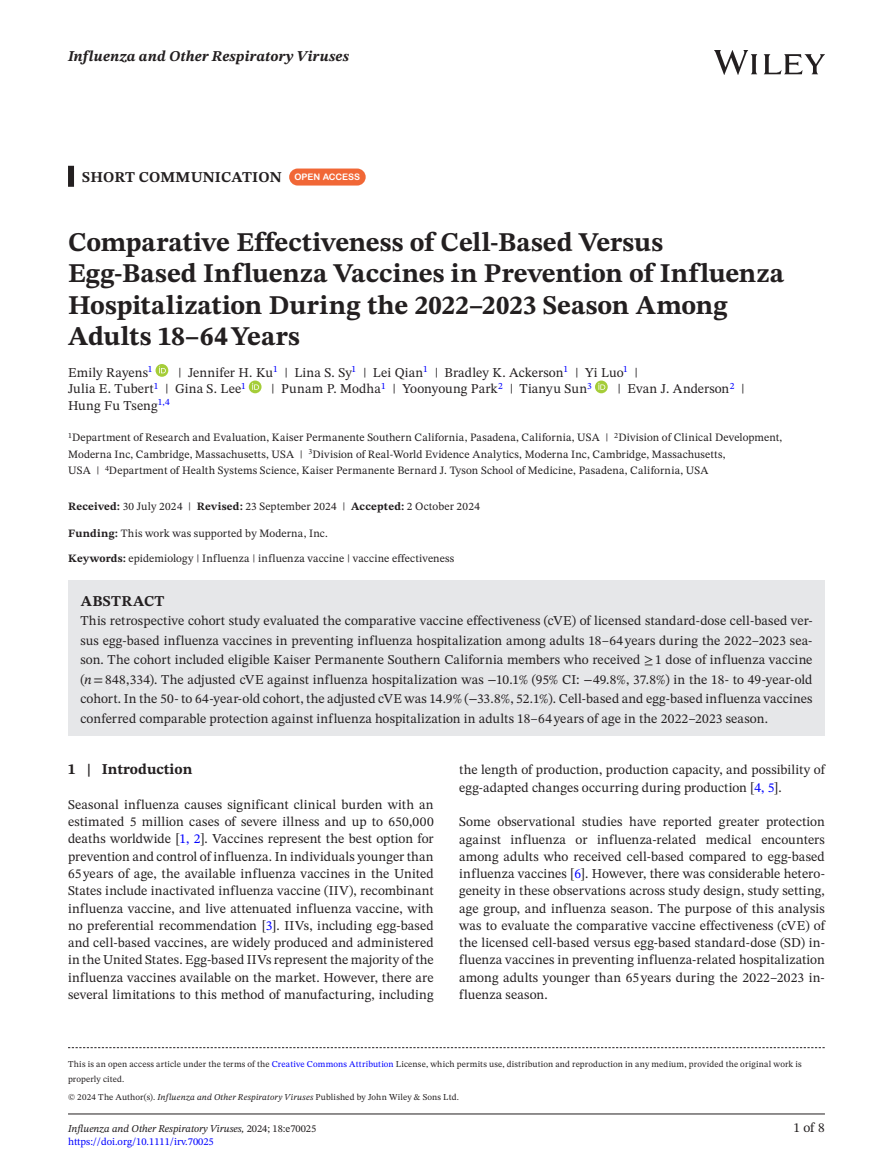
<style>
.page{position:relative;width:893px;height:1174px;background:#fff}
.page>*{position:absolute;margin:0;border:0;box-sizing:border-box;transform-origin:0 0}
.t1{font:700 27px/31.5px "STIX Two Text";color:#231f20}
.t2{font:700 15px "STIX Two Text";letter-spacing:.01em;color:#231f20}
.t3{font:italic 700 15px "STIX Two Text";letter-spacing:.01em;color:#231f20}
.t4{font:13.5px/17.2px "STIX Two Text";letter-spacing:.01em;color:#231f20;text-align:justify}
.t5{font:11.25px/16.5px "STIX Two Text";letter-spacing:.015em;color:#231f20}
.t6{font:italic 10.5px "STIX Two Text";color:#231f20}
.t7{font:10.5px "STIX Two Text";color:#00f}
.t8{font:9px/15px "STIX Two Text";letter-spacing:.02em;color:#231f20}
.s1{font-family:"Arial Rounded MT Bold";font-weight:400;font-size:9px;color:#fff}
.s2{font-weight:700}
.s3{font-family:"STIX"}
.s4{font-style:italic}
.s5{color:#00f}
.s6{font-style:normal}
</style>
<div class="page">
<hr style="left:68px;top:1113px;width:757px;height:1px;background:#231f20">
<img style="left:714px;top:51px;width:111px;height:23px">
<div style="left:68px;top:166px;width:6px;height:21px;background:#231f20"></div>
<div style="left:68px;top:580px;width:757px;height:43px;background:#e6e7e9"></div>
<div style="left:68px;top:599px;width:757px;height:137px;background:#e6e7e9"></div>
<div style="left:289px;top:168px;width:77px;height:17px;background:#f16736;border-radius:9px"></div>
<svg style="left:156px;top:364px;width:12px;height:13px"></svg>
<svg style="left:159px;top:366px;width:7px;height:7px"></svg>
<svg style="left:249px;top:380px;width:13px;height:13px"></svg>
<svg style="left:252px;top:383px;width:7px;height:7px"></svg>
<svg style="left:595px;top:380px;width:13px;height:13px"></svg>
<svg style="left:598px;top:383px;width:7px;height:7px"></svg>
<svg style="left:68px;top:1047px;width:757px;height:1px"></svg>
<p class="t3" style="left:68px;top:46px;width:283px">Influenza and Other Respiratory Viruses</p>
<p class="t2" style="left:82px;top:166px;width:280px">SHORT COMMUNICATION <span class="s1">OPEN ACCESS</span></p>
<h1 class="t1" style="left:68px;top:227px;width:717px">Comparative Effectiveness of Cell-Based Versus Egg-Based Influenza Vaccines in Prevention of Influenza Hospitalization During the 2022–2023 Season Among Adults 18–64Years</h1>
<p class="t4" style="left:68px;top:363px;width:86px">Emily Rayens<sup>1</sup></p>
<p class="t4" style="left:68px;top:364px;width:572px;line-height:16.5px;text-indent:110px">| Jennifer H. Ku<sup>1</sup> | Lina S. Sy<sup>1</sup> | Lei Qian<sup>1</sup> | Bradley K. Ackerson<sup>1</sup> | Yi Luo<sup>1</sup> |<br>Julia E. Tubert<sup>1</sup> | Gina S. Lee<sup>1</sup></p>
<p class="t4" style="left:271px;top:380px;width:322px">| Punam P. Modha<sup>1</sup> | Yoonyoung Park<sup>2</sup> | Tianyu Sun<sup>3</sup></p>
<p class="t4" style="left:617px;top:380px;width:129px">| Evan J. Anderson<sup>2</sup> |</p>
<p class="t4" style="left:68px;top:396px;width:103px">Hung Fu Tseng<sup>1,4</sup></p>
<p class="t5" style="left:68px;top:429px;width:716px"><sup>1</sup>Department of Research and Evaluation, Kaiser Permanente Southern California, Pasadena, California, USA | <sup>2</sup>Division of Clinical Development,<br>Moderna Inc, Cambridge, Massachusetts, USA | <sup>3</sup>Division of Real-World Evidence Analytics, Moderna Inc, Cambridge, Massachusetts,<br>USA | <sup>4</sup>Department of Health Systems Science, Kaiser Permanente Bernard J. Tyson School of Medicine, Pasadena, California, USA</p>
<p class="t5" style="left:68px;top:497px;width:413px"><span class="s2">Received:</span> 30 July 2024 | <span class="s2">Revised:</span> 23 September 2024 | <span class="s2">Accepted:</span> 2 October 2024</p>
<p class="t5" style="left:68px;top:525px;width:261px"><span class="s2">Funding:</span> This work was supported by Moderna, Inc.</p>
<p class="t5" style="left:68px;top:550px;width:388px"><span class="s2">Keywords:</span> epidemiology | Influenza | influenza vaccine | vaccine effectiveness</p>
<p class="t2" style="left:81px;top:590px;width:85px">ABSTRACT</p>
<p class="t4" style="left:80px;top:611px;width:734px;line-height:19.5px">This retrospective cohort study evaluated the comparative vaccine effectiveness (cVE) of licensed standard-dose cell-based ver&shy;sus egg-based influenza vaccines in preventing influenza hospitalization among adults 18–64years during the 2022–2023 sea&shy;son. The cohort included eligible Kaiser Permanente Southern California members who received <span class="s3">≥</span>1 dose of influenza vaccine (<span class="s4">n</span>=848,334). The adjusted cVE against influenza hospitalization was <span class="s3">−</span>10.1% (95% CI: <span class="s3">−</span>49.8%, 37.8%) in the 18- to 49-year-old cohort. In the 50- to 64-year-old cohort, the adjusted cVE was 14.9% (<span class="s3">−</span>33.8%, 52.1%). Cell-based and egg-based influenza vaccines conferred comparable protection against influenza hospitalization in adults 18–64 years of age in the 2022–2023 season.</p>
<p class="t2" style="left:68px;top:758px;width:126px">1 | Introduction</p>
<p class="t4" style="left:68px;top:795px;width:367px">Seasonal influenza causes significant clinical burden with an estimated 5 million cases of severe illness and up to 650,000 deaths worldwide [<span class="s5">1, 2</span>]. Vaccines represent the best option for prevention and control of influenza. In individuals younger than 65 years of age, the available influenza vaccines in the United States include inactivated influenza vaccine (IIV), recombinant influenza vaccine, and live attenuated influenza vaccine, with no preferential recommendation [<span class="s5">3</span>]. IIVs, including egg-based and cell-based vaccines, are widely produced and administered in the United States. Egg-based IIVs represent the majority of the influenza vaccines available on the market. However, there are several limitations to this method of manufacturing, including</p>
<p class="t4" style="left:459px;top:761px;width:367px">the length of production, production capacity, and possibility of egg-adapted changes occurring during production [<span class="s5">4, 5</span>].</p>
<p class="t4" style="left:459px;top:813px;width:367px">Some observational studies have reported greater protection against influenza or influenza-related medical encounters among adults who received cell-based compared to egg-based influenza vaccines [<span class="s5">6</span>]. However, there was considerable hetero&shy;geneity in these observations across study design, study setting, age group, and influenza season. The purpose of this analysis was to evaluate the comparative vaccine effectiveness (cVE) of the licensed cell-based versus egg-based standard-dose (SD) in&shy;fluenza vaccines in preventing influenza-related hospitalization among adults younger than 65years during the 2022–2023 in&shy;fluenza season.</p>
<p class="t8" style="left:68px;top:1056px;width:735px">This is an open access article under the terms of the <span class="s5">Creative Commons Attribution</span> License, which permits use, distribution and reproduction in any medium, provided the original work is properly cited.</p>
<p class="t8" style="left:68px;top:1089px;width:392px">© 2024 The Author(s). <span class="s4">Influenza and Other Respiratory Viruses</span> Published by John Wiley &amp; Sons Ltd.</p>
<p class="t6" style="left:68px;top:1121px;width:250px">Influenza and Other Respiratory Viruses, <span class="s6">2024; 18:e70025</span></p>
<p class="t4" style="left:793px;top:1119px;width:33px">1 of 8</p>
<p class="t7" style="left:68px;top:1134px;width:147px">https://doi.org/10.1111/irv.70025</p>
</div>
